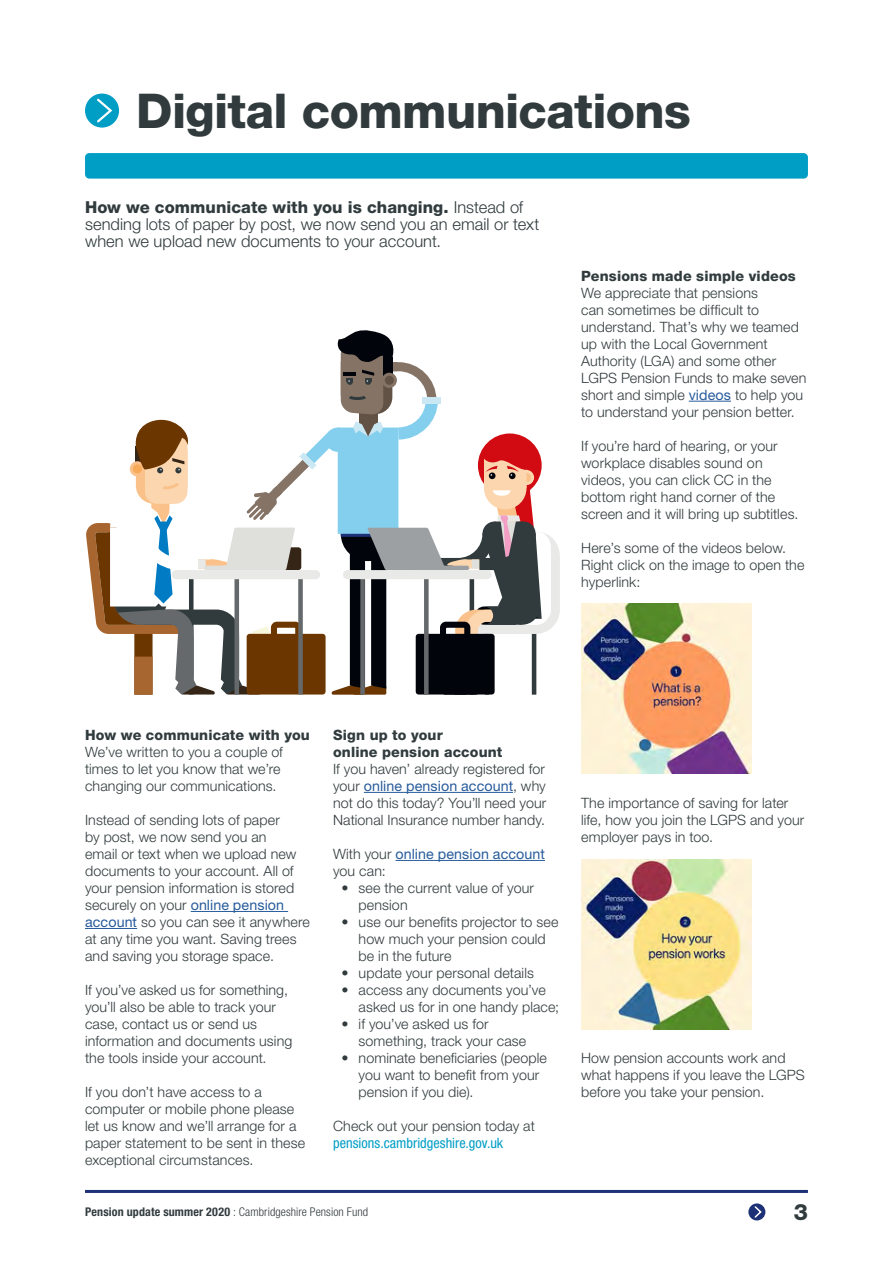
<style>
.page{position:relative;width:893px;height:1263px;background:#fff}
.page>*{position:absolute;margin:0;border:0;box-sizing:border-box;transform-origin:0 0}
.Heading_02{font:800 48px "Helvetica Neue LT Std";letter-spacing:-.015em;color:#313b3d}
.t1{font:800 22.5px "Helvetica Neue LT Std";color:#313b3d}
.t2{font:300 16.5px/17px "Helvetica Neue LT Std";color:#313b3d}
.Para_01{font:300 14.25px/17px "Helvetica Neue LT Std";letter-spacing:.01em;color:#313b3d}
.Para_Bullets{font:300 14.25px/17px "Helvetica Neue LT Std";letter-spacing:.01em;color:#313b3d}
.Para_01-2{font:800 14.25px/17px "Helvetica Neue LT Std";letter-spacing:.01em;color:#313b3d}
.Para_01-3{font:condensed 14.25px/17px "Helvetica Neue LT Std";color:#009dc5}
.Para_01-4{font:14.25px/17px "Helvetica Neue LT Std";letter-spacing:.005em;color:#275b9b}
.t3{font:300 condensed 12px "Helvetica Neue LT Std";letter-spacing:.005em;color:#313b3d}
.s1{font-weight:800}
.s2{font-weight:400;color:#275b9b}
.s3{font-weight:300;color:#313b3d}
.s4{font-weight:300;font-stretch:normal;color:#313b3d}
.s5{font-weight:700}
</style>
<div class="page">
<hr style="left:689px;top:401px;width:42px;height:1px;background:#275b9b">
<img style="left:581px;top:859px;width:170px;height:170px">
<hr style="left:191px;top:911px;width:97px;height:1px;background:#275b9b">
<hr style="left:85px;top:928px;width:52px;height:1px;background:#275b9b">
<hr style="left:364px;top:792px;width:149px;height:1px;background:#275b9b">
<hr style="left:396px;top:860px;width:149px;height:1px;background:#275b9b">
<div style="left:85px;top:153px;width:723px;height:26px;background:#009dc5;border-radius:4px"></div>
<div style="left:85px;top:94px;width:34px;height:34px;background:#009dc5;border-radius:50%"></div>
<svg style="left:97px;top:97px;width:17px;height:28px"></svg>
<svg style="left:86px;top:330px;width:474px;height:365px"></svg>
<div style="left:204px;top:565px;width:56px;height:5px;background:#dfdfdc;border-radius:2px"></div>
<div style="left:234px;top:576px;width:5px;height:118px;background:#65696b"></div>
<div style="left:298px;top:576px;width:5px;height:118px;background:#65696b"></div>
<div style="left:176px;top:570px;width:140px;height:9px;background:#e9eae8"></div>
<img style="left:581px;top:604px;width:170px;height:170px">
<hr style="left:85px;top:1190px;width:723px;height:3px;background:#1d3176">
<div style="left:748px;top:1203px;width:17px;height:17px;background:#1d3176;border-radius:50%"></div>
<svg style="left:754px;top:1205px;width:9px;height:14px"></svg>
<h2 class="Heading_02" style="left:136px;top:82px;width:556px">Digital communications</h2>
<h2 class="t2" style="left:85px;top:198px;width:456px"><span class="s1">How we communicate with you is changing.</span> Instead of sending lots of paper by post, we now send you an email or text when we upload new documents to your account.</h2>
<p class="Para_01-2" style="left:581px;top:267px;width:216px">Pensions made simple videos</p>
<p class="Para_01" style="left:581px;top:284px;width:227px">We appreciate that pensions<br>can sometimes be difficult to understand. That’s why we teamed up with the Local Government<br>Authority (LGA) and some other<br>LGPS Pension Funds to make seven short and simple <span class="s2">videos</span> to help you to understand your pension better.</p>
<p class="Para_01" style="left:581px;top:437px;width:219px">If you’re hard of hearing, or your workplace disables sound on videos, you can click CC in the bottom right hand corner of the screen and it will bring up subtitles.</p>
<p class="Para_01" style="left:581px;top:539px;width:225px">Here’s some of the videos below.<br>Right click on the image to open the hyperlink:</p>
<p class="Para_01-2" style="left:85px;top:726px;width:226px">How we communicate with you</p>
<p class="Para_01" style="left:85px;top:743px;width:199px">We’ve written to you a couple of times to let you know that we’re changing our communications.</p>
<p class="Para_01" style="left:85px;top:811px;width:226px">Instead of sending lots of paper<br>by post, we now send you an<br>email or text when we upload new documents to your account. All of your pension information is stored securely on your <span class="s2">online pension account</span> so you can see it anywhere at any time you want. Saving trees and saving you storage space.</p>
<p class="Para_01" style="left:85px;top:981px;width:209px">If you’ve asked us for something, you’ll also be able to track your case, contact us or send us information and documents using the tools inside your account.</p>
<p class="Para_01" style="left:85px;top:1083px;width:222px">If you don’t have access to a computer or mobile phone please let us know and we’ll arrange for a paper statement to be sent in these exceptional circumstances.</p>
<p class="Para_01-2" style="left:333px;top:726px;width:171px">Sign up to your<br>online pension account</p>
<p class="Para_01" style="left:333px;top:760px;width:215px;text-align:justify">If you haven’ already registered for your <span class="s2">online pension account</span>, why not do this today? You’ll need your National Insurance number handy.</p>
<p class="Para_01-4" style="left:333px;top:845px;width:213px"><span class="s3">With your</span> online pension account <span class="s3">you can:</span></p>
<p class="Para_Bullets" style="left:359px;top:879px;width:177px;text-indent:-17px">• see the current value of your pension</p>
<p class="Para_Bullets" style="left:359px;top:913px;width:201px;text-indent:-17px">• use our benefits projector to see how much your pension could be in the future</p>
<p class="Para_Bullets" style="left:342px;top:964px;width:194px">• update your personal details</p>
<p class="Para_Bullets" style="left:359px;top:981px;width:202px;text-indent:-17px">• access any documents you’ve asked us for in one handy place;</p>
<p class="Para_Bullets" style="left:359px;top:1015px;width:169px;text-indent:-17px">• if you’ve asked us for something, track your case</p>
<p class="Para_Bullets" style="left:359px;top:1049px;width:190px;text-indent:-17px">• nominate beneficiaries (people you want to benefit from your pension if you die).</p>
<p class="Para_01-3" style="left:333px;top:1117px;width:203px"><span class="s4">Check out your pension today at </span>pensions.cambridgeshire.gov.uk</p>
<p class="Para_01" style="left:581px;top:794px;width:225px">The importance of saving for later life, how you join the LGPS and your employer pays in too.</p>
<p class="Para_01" style="left:581px;top:1049px;width:225px">How pension accounts work and what happens if you leave the LGPS before you take your pension.</p>
<p class="t3" style="left:85px;top:1205px;width:285px"><span class="s5">Pension update summer 2020</span> : Cambridgeshire Pension Fund</p>
<h2 class="t1" style="left:794px;top:1199px;width:16px">3</h2>
</div>
